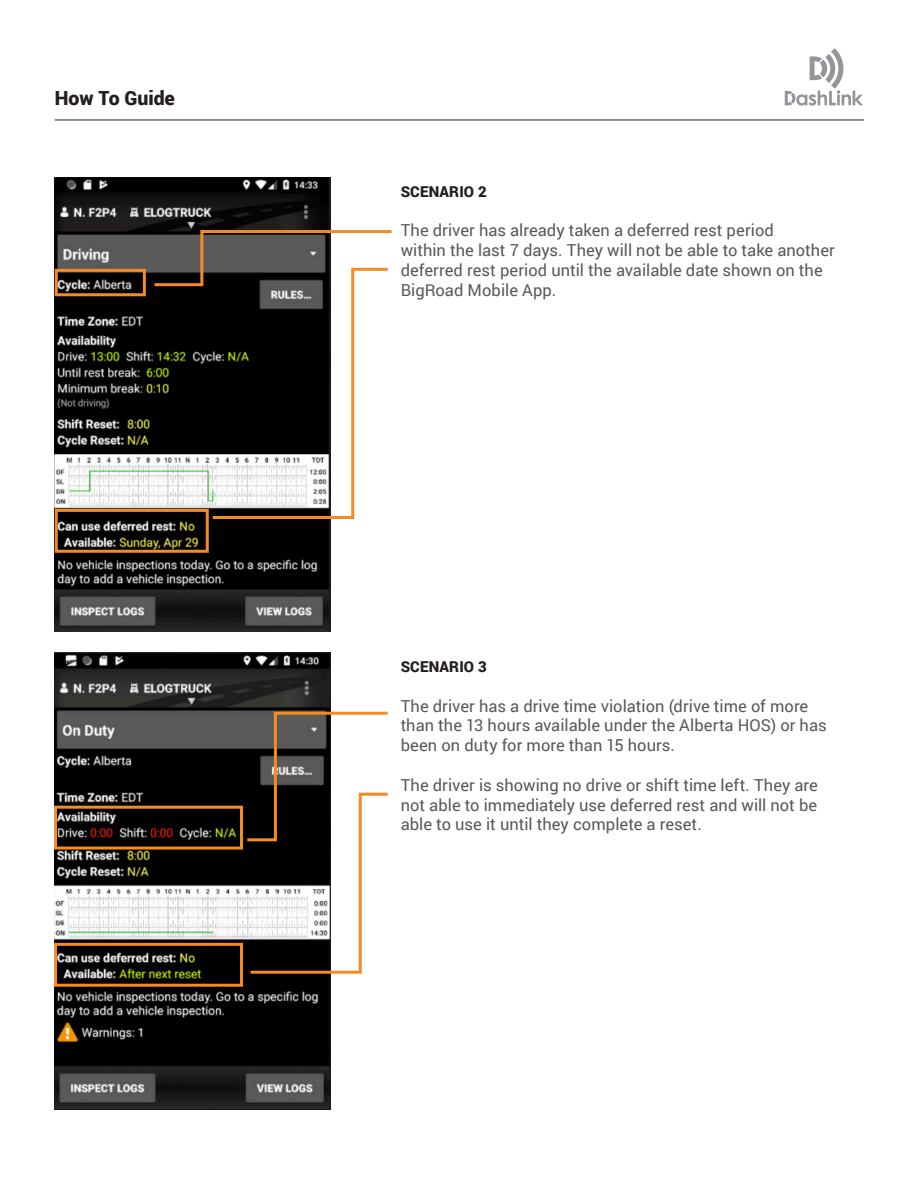
<style>
.page{position:relative;width:918px;height:1188px;background:#fff}
.page>*{position:absolute;margin:0;border:0;box-sizing:border-box;transform-origin:0 0}
.t1{font:900 19.5px "Roboto";color:#231f20}
.t2{font:16.5px/19.8px "Roboto";letter-spacing:.005em;color:#57585a}
.t3{font:900 15px "Roboto";letter-spacing:.01em;color:#231f20}
</style>
<div class="page">
<img style="left:54px;top:177px;width:276px;height:454px">
<hr style="left:55px;top:120px;width:809px;height:1px;background:#231f20">
<svg style="left:785px;top:48px;width:78px;height:58px"></svg>
<div style="left:55px;top:269px;width:91px;height:27px;border:3px solid #f68b21"></div>
<div style="left:55px;top:509px;width:154px;height:44px;border:3px solid #f68b21"></div>
<svg style="left:151px;top:229px;width:241px;height:59px"></svg>
<svg style="left:210px;top:266px;width:181px;height:255px"></svg>
<img style="left:54px;top:652px;width:276px;height:457px">
<div style="left:54px;top:806px;width:189px;height:44px;border:3px solid #f68b21"></div>
<div style="left:54px;top:943px;width:189px;height:44px;border:3px solid #f68b21"></div>
<svg style="left:244px;top:710px;width:144px;height:265px"></svg>
<p class="t1" style="left:55px;top:84px;width:122px">How To Guide</p>
<p class="t3" style="left:401px;top:181px;width:88px">SCENARIO 2</p>
<p class="t2" style="left:401px;top:220px;width:436px">The driver has already taken a deferred rest period<br>within the last 7 days. They will not be able to take another deferred rest period until the available date shown on the BigRoad Mobile App.</p>
<p class="t3" style="left:401px;top:656px;width:88px">SCENARIO 3</p>
<p class="t2" style="left:401px;top:695px;width:427px">The driver has a drive time violation (drive time of more than the 13 hours available under the Alberta HOS) or has been on duty for more than 15 hours.</p>
<p class="t2" style="left:401px;top:774px;width:419px;text-align:justify">The driver is showing no drive or shift time left. They are not able to immediately use deferred rest and will not be able to use it until they complete a reset.</p>
</div>
